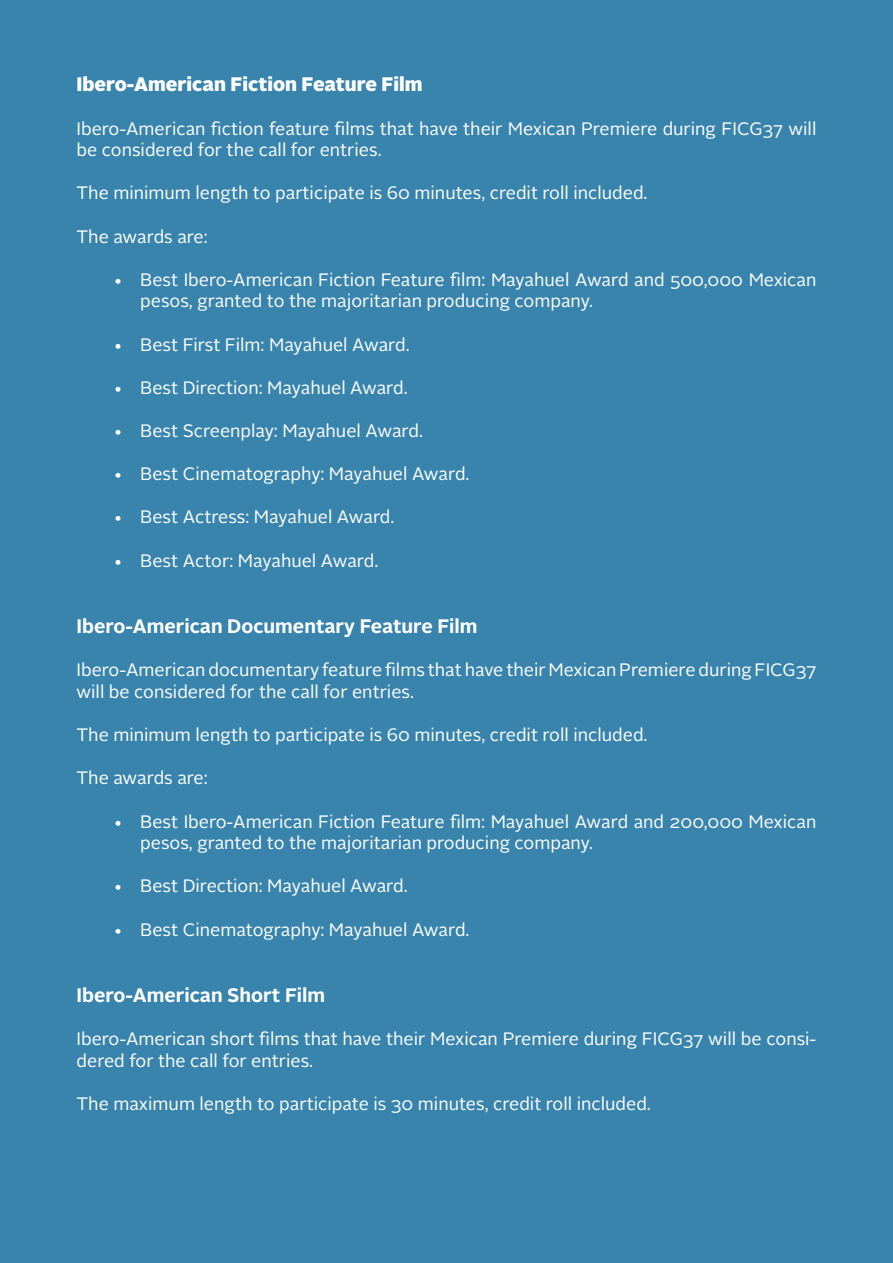
<style>
.page{position:relative;width:893px;height:1263px;background:#3884ad}
.page>*{position:absolute;margin:0;border:0;box-sizing:border-box;transform-origin:0 0}
.t1{font:700 19.5px "Alright Sans";color:#fff}
.t2{font:900 19.5px "Alright Sans";color:#fff}
.t3{font:18px/21.6px "Alright Sans";color:#fff}
</style>
<div class="page">
<p class="t2" style="left:77px;top:71px;width:347px">Ibero-American Fiction Feature Film</p>
<p class="t3" style="left:77px;top:118px;width:741px">Ibero-American fiction feature films that have their Mexican Premiere during FICG37 will be considered for the call for entries.</p>
<p class="t3" style="left:77px;top:183px;width:572px">The minimum length to participate is 60 minutes, credit roll included.</p>
<p class="t3" style="left:77px;top:226px;width:133px">The awards are:</p>
<p class="t3" style="left:140px;top:269px;width:678px;text-indent:-27px">• Best Ibero-American Fiction Feature film: Mayahuel Award and 500,000 Mexican pesos, granted to the majoritarian producing company.</p>
<p class="t3" style="left:113px;top:334px;width:298px">• Best First Film: Mayahuel Award.</p>
<p class="t3" style="left:113px;top:377px;width:296px">• Best Direction: Mayahuel Award.</p>
<p class="t3" style="left:113px;top:420px;width:311px">• Best Screenplay: Mayahuel Award.</p>
<p class="t3" style="left:113px;top:463px;width:358px">• Best Cinematography: Mayahuel Award.</p>
<p class="t3" style="left:113px;top:507px;width:283px">• Best Actress: Mayahuel Award.</p>
<p class="t3" style="left:113px;top:550px;width:267px">• Best Actor: Mayahuel Award.</p>
<p class="t1" style="left:77px;top:613px;width:402px">Ibero-American Documentary Feature Film</p>
<p class="t3" style="left:77px;top:660px;width:741px">Ibero-American documentary feature films that have their Mexican Premiere during FICG37 will be considered for the call for entries.</p>
<p class="t3" style="left:77px;top:724px;width:572px">The minimum length to participate is 60 minutes, credit roll included.</p>
<p class="t3" style="left:77px;top:768px;width:133px">The awards are:</p>
<p class="t3" style="left:140px;top:811px;width:678px;text-indent:-27px">• Best Ibero-American Fiction Feature film: Mayahuel Award and 200,000 Mexican pesos, granted to the majoritarian producing company.</p>
<p class="t3" style="left:113px;top:876px;width:296px">• Best Direction: Mayahuel Award.</p>
<p class="t3" style="left:113px;top:919px;width:358px">• Best Cinematography: Mayahuel Award.</p>
<p class="t1" style="left:77px;top:982px;width:250px">Ibero-American Short Film</p>
<p class="t3" style="left:77px;top:1029px;width:741px">Ibero-American short films that have their Mexican Premiere during FICG37 will be consi&shy;dered for the call for entries.</p>
<p class="t3" style="left:77px;top:1093px;width:576px">The maximum length to participate is 30 minutes, credit roll included.</p>
</div>
